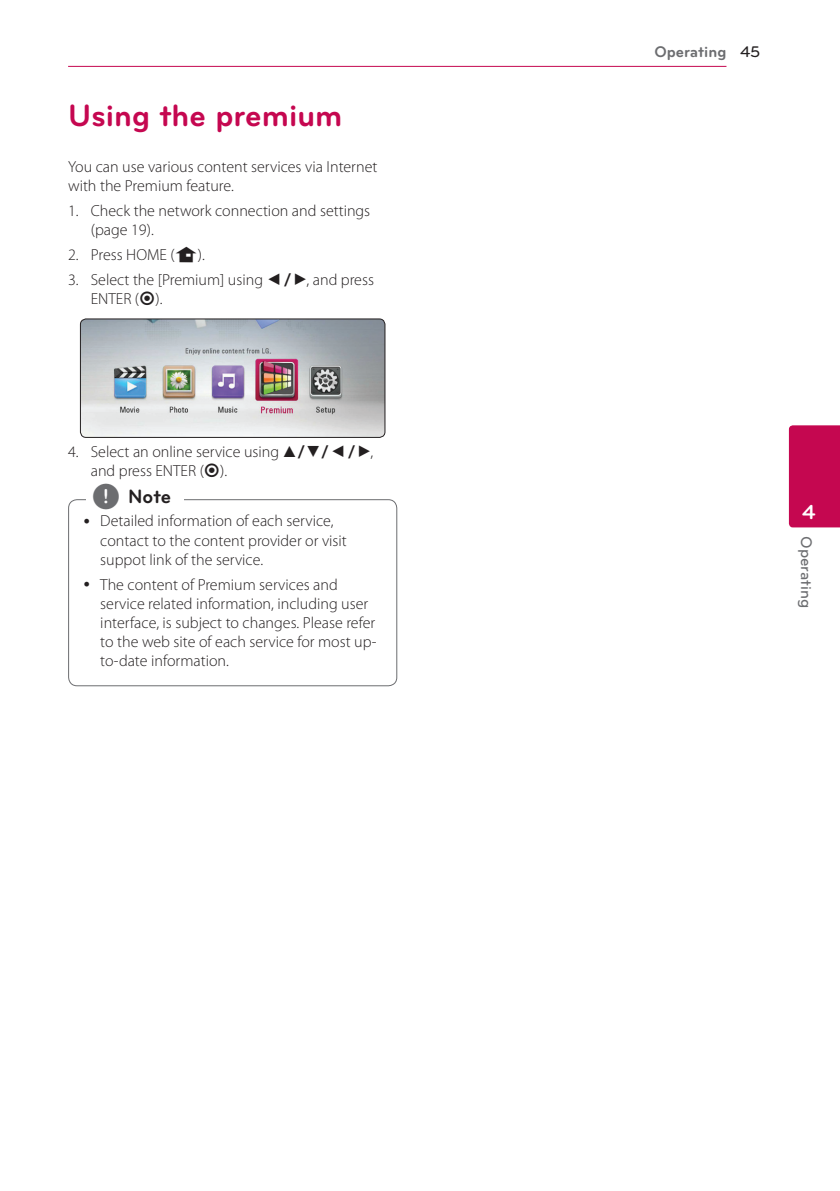
<style>
.page{position:relative;width:840px;height:1191px;background:#fff}
.page>*{position:absolute;margin:0;border:0;box-sizing:border-box;transform-origin:0 0}
.t1{font:700 32px "Bryant LG";color:#c50750}
.t2{font:700 21px "Bryant LG";color:#fff}
.t3{font:700 20px "Bryant LG";color:#231f20}
.t4{font:300 16px/19.2px "Myriad Pro";color:#231f20}
.t5{font:700 16px "Bryant LG";color:#6c6d70}
.t6{font:500 16px "Bryant LG";color:#6c6d70}
.s1{font-family:"UPSYS Common";font-weight:400}
.s2{font-family:"UPSYS Common";font-weight:400;font-size:30px;color:#6c6d70}
.s3{font-weight:500;color:#231f20}
</style>
<div class="page">
<hr style="left:68px;top:66px;width:658px;height:1px;background:#c50750">
<div style="left:788px;top:425px;width:51px;height:102px;background:#c50750"></div>
<img style="left:81px;top:319px;width:304px;height:118px">
<div style="left:80px;top:318px;width:305px;height:120px;border:1px solid #231f20;border-radius:6px"></div>
<div style="left:68px;top:499px;width:329px;height:187px;border:1px solid #6c6d70;border-radius:9px"></div>
<div style="left:86px;top:493px;width:97px;height:20px;background:#fff"></div>
<h1 class="t1" style="left:68px;top:96px;width:276px">Using the premium</h1>
<p class="t4" style="left:68px;top:156px;width:311px">You can use various content services via Internet with the Premium feature.</p>
<p class="t4" style="left:91px;top:200px;width:281px;text-indent:-23px">1. Check the network connection and settings (page 19).</p>
<p class="t4" style="left:68px;top:245px;width:138px">2. Press HOME (<span class="s1">n</span>).</p>
<p class="t4" style="left:91px;top:269px;width:284px;text-indent:-23px">3. Select the [Premium] using <span class="s1">a/d</span>, and press<br>ENTER (<span class="s1">b</span>).</p>
<p class="t4" style="left:91px;top:442px;width:284px;text-indent:-23px">4. Select an online service using <span class="s1">w/s/a/d</span>, and press ENTER (<span class="s1">b</span>).</p>
<p class="t4" style="left:100px;top:511px;width:248px">Detailed information of each service, contact to the content provider or visit suppot link of the service.</p>
<p class="t4" style="left:100px;top:574px;width:277px">The content of Premium services and service related information, including user interface, is subject to changes. Please refer to the web site of each service for most up&shy;to-date information.</p>
<p class="t3" style="left:92px;top:484px;width:81px"><span class="s2">,</span> Note</p>
<p class="t5" style="left:654px;top:42px;width:108px">Operating <span class="s3">45</span></p>
<h2 class="t2" style="left:801px;top:499px;width:15px">4</h2>
<p class="t6" style="left:815px;top:536px;width:73px;rotate:90deg">Operating</p>
</div>
